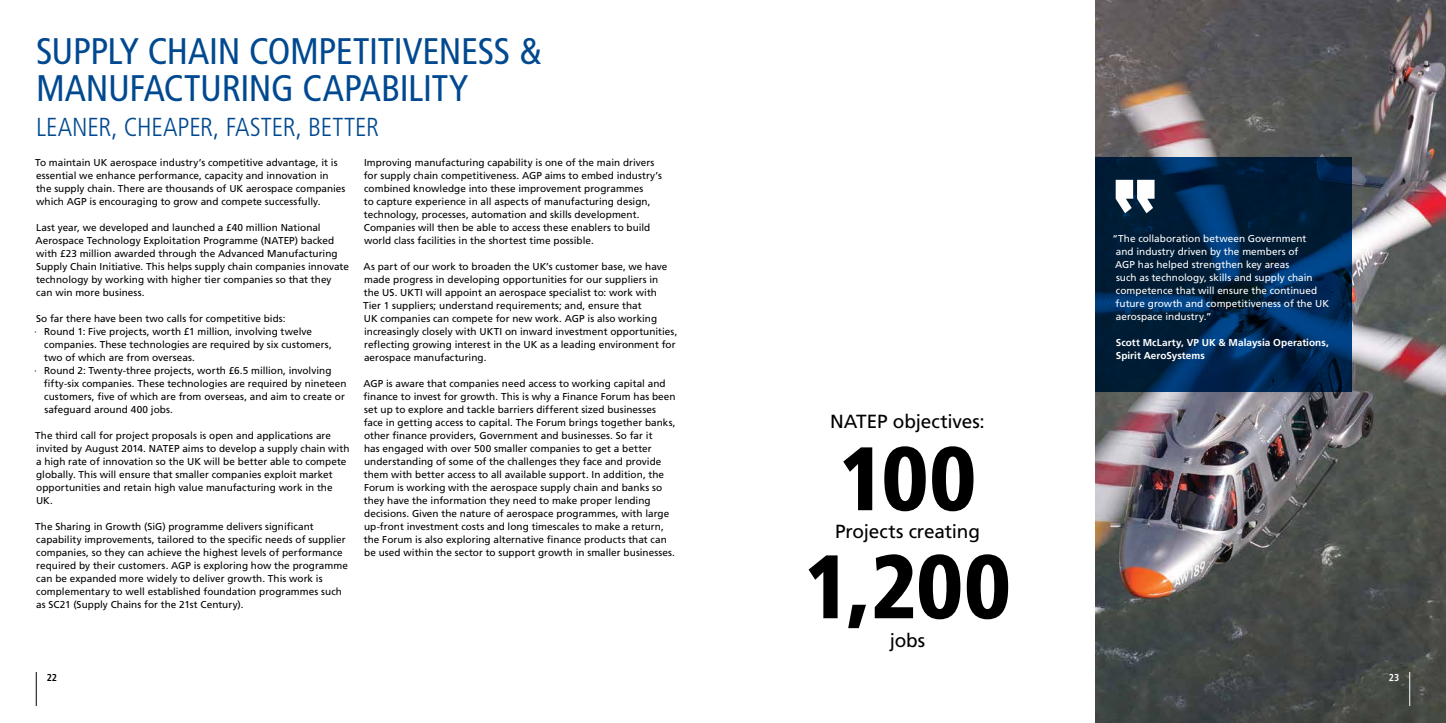
<style>
.page{position:relative;width:1446px;height:723px;background:#fff}
.page>*{position:absolute;margin:0;border:0;box-sizing:border-box;transform-origin:0 0}
.t1{font:900 condensed 90px "Frutiger LT Std";color:#000}
.t2{font:condensed 37px/37px "Frutiger LT Std";letter-spacing:-.01em;color:#004990}
.t3{font:300 condensed 26px "Frutiger LT Std";letter-spacing:-.005em;color:#004990}
.t4{font:19px "Frutiger LT Std";letter-spacing:-.01em;color:#000}
.t5{font:10px/13px "Frutiger LT Std";letter-spacing:.005em;color:#000}
.t6{font:10px/13px "Frutiger LT Std";letter-spacing:.005em;color:#fff}
.t7{font:700 10px/13px "Frutiger LT Std";letter-spacing:.005em;color:#fff}
.t8{font:700 condensed 10px "Frutiger LT Std";color:#000}
.t9{font:700 condensed 10px "Frutiger LT Std";color:#fff}
</style>
<div class="page">
<img style="left:1095px;top:0;width:351px;height:723px">
<svg style="left:1095px;top:157px;width:256px;height:234px;background:#002448"></svg>
<svg style="left:1115px;top:180px;width:39px;height:33px"></svg>
<hr style="left:1409px;top:672px;width:1px;height:34px;background:#fff">
<hr style="left:36px;top:672px;width:1px;height:34px;background:#000">
<h2 class="t2" style="left:36px;top:33px;width:54px">SUPPLY</h2>
<h2 class="t2" style="left:36px;top:33px;width:507px;text-indent:112px">CHAIN COMPETITIVENESS &amp;<br>MANUFACTURING CAPAB</h2>
<h2 class="t2" style="left:400px;top:70px;width:66px">ILITY</h2>
<h3 class="t3" style="left:36px;top:112px;width:345px">LEANER, CHEAPER, FASTER, BETTER</h3>
<p class="t5" style="left:35px;top:156px;width:312px">To maintain UK aerospace industry’s competitive advantage, it is essential we enhance performance, capacity and innovation in the supply chain. There are thousands of UK aerospace companies which AGP is encouraging to grow and compete successfully.</p>
<p class="t5" style="left:36px;top:221px;width:315px">Last year, we developed and launched a £40 million National Aerospace Technology Exploitation Programme (NATEP) backed with £23 million awarded through the Advanced Manufacturing Supply Chain Initiative. This helps supply chain companies innovate technology by working with higher tier companies so that they can win more business.</p>
<p class="t5" style="left:36px;top:312px;width:251px">So far there have been two calls for competitive bids:</p>
<p class="t5" style="left:34px;top:325px;width:279px">· Round 1: Five projects, worth £1 million, involving twelve</p>
<p class="t5" style="left:44px;top:338px;width:289px">companies. These technologies are required by six customers,</p>
<p class="t5" style="left:44px;top:351px;width:152px">two of which are from overseas.</p>
<p class="t5" style="left:34px;top:364px;width:299px">· Round 2: Twenty-three projects, worth £6.5 million, involving</p>
<p class="t5" style="left:44px;top:377px;width:304px">fifty-six companies. These technologies are required by nineteen</p>
<p class="t5" style="left:44px;top:390px;width:302px">customers, five of which are from overseas, and aim to create or</p>
<p class="t5" style="left:44px;top:403px;width:130px">safeguard around 400 jobs.</p>
<p class="t5" style="left:35px;top:429px;width:316px">The third call for project proposals is open and applications are invited by August 2014. NATEP aims to develop a supply chain with a high rate of innovation so the UK will be better able to compete globally. This will ensure that smaller companies exploit market opportunities and retain high value manufacturing work in the UK.</p>
<p class="t5" style="left:35px;top:520px;width:314px">The Sharing in Growth (SiG) programme delivers significant capability improvements, tailored to the specific needs of supplier companies, so they can achieve the highest levels of performance required by their customers. AGP is exploring how the programme can be expanded more widely to deliver growth. This work is complementary to well established foundation programmes such as SC21 (Supply Chains for the 21st Century).</p>
<p class="t5" style="left:364px;top:156px;width:300px">Improving manufacturing capability is one of the main drivers for supply chain competitiveness. AGP aims to embed industry’s combined knowledge into these improvement programmes<br>to capture experience in all aspects of manufacturing design, technology, processes, automation and skills development.<br>Companies will then be able to access these enablers to build world class facilities in the shortest time possible.</p>
<p class="t5" style="left:363px;top:260px;width:316px">As part of our work to broaden the UK’s customer base, we have made progress in developing opportunities for our suppliers in<br>the US. UKTI will appoint an aerospace specialist to: work with<br>Tier 1 suppliers; understand requirements; and, ensure that<br>UK companies can compete for new work. AGP is also working increasingly closely with UKTI on inward investment opportunities, reflecting growing interest in the UK as a leading environment for aerospace manufacturing.</p>
<p class="t5" style="left:363px;top:377px;width:314px">AGP is aware that companies need access to working capital and finance to invest for growth. This is why a Finance Forum has been set up to explore and tackle barriers different sized businesses face in getting access to capital. The Forum brings together banks, other finance providers, Government and businesses. So far it<br>has engaged with over 500 smaller companies to get a better understanding of some of the challenges they face and provide them with better access to all available support. In addition, the Forum is working with the aerospace supply chain and banks so they have the information they need to make proper lending decisions. Given the nature of aerospace programmes, with large up-front investment costs and long timescales to make a return, the Forum is also exploring alternative finance products that can be used within the sector to support growth in smaller businesses.</p>
<h3 class="t4" style="left:830px;top:410px;width:156px">NATEP objectives:</h3>
<h1 class="t1" style="left:839px;top:425px;width:139px">100</h1>
<h3 class="t4" style="left:835px;top:520px;width:146px">Projects creating</h3>
<h1 class="t1" style="left:804px;top:533px;width:208px">1,200</h1>
<h3 class="t4" style="left:889px;top:629px;width:37px">jobs</h3>
<p class="t6" style="left:1112px;top:232px;width:218px">“The collaboration between Government<br>and industry driven by the members of<br>AGP has helped strengthen key areas<br>such as technology, skills and supply chain competence that will ensure the continued future growth and competitiveness of the UK aerospace industry.”</p>
<p class="t7" style="left:1116px;top:336px;width:215px">Scott McLarty, VP UK &amp; Malaysia Operations,<br>Spirit AeroSystems</p>
<p class="t8" style="left:47px;top:671px;width:12px">22</p>
<p class="t9" style="left:1389px;top:671px;width:12px">23</p>
</div>
